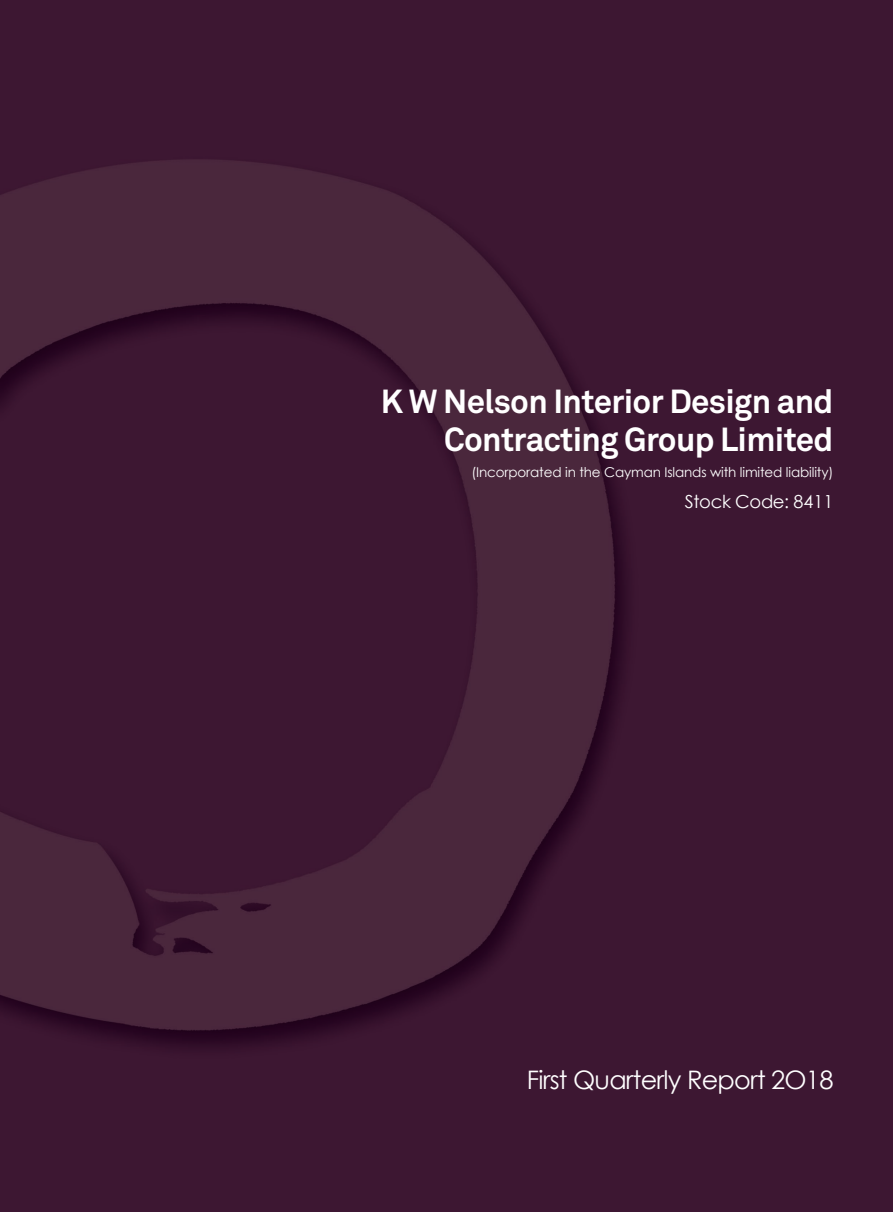
<style>
.page{position:relative;width:893px;height:1212px;background:#fff}
.page>*{position:absolute;margin:0;border:0;box-sizing:border-box;transform-origin:0 0}
.t1{font:700 33px/37.5px "Akkurat Pro";letter-spacing:-.02em;color:#fff;text-align:right}
.t2{font:25.5px "Century Gothic";letter-spacing:-.03em;color:#fff}
.t3{font:18px "Century Gothic";letter-spacing:-.02em;color:#fff}
.t4{font:13.5px "Century Gothic";letter-spacing:-.01em;color:#fff}
</style>
<div class="page">
<img style="left:0;top:0;width:893px;height:1212px">
<h1 class="t1" style="left:381px;top:383px;width:454px">K W Nelson Interior Design and<br>Contracting Group Limited</h1>
<p class="t4" style="left:471px;top:463px;width:364px">(Incorporated in the Cayman Islands with limited liability)</p>
<h3 class="t3" style="left:685px;top:489px;width:150px">Stock Code: 8411</h3>
<h2 class="t2" style="left:527px;top:1061px;width:308px">First Quarterly Report 2O18</h2>
</div>
